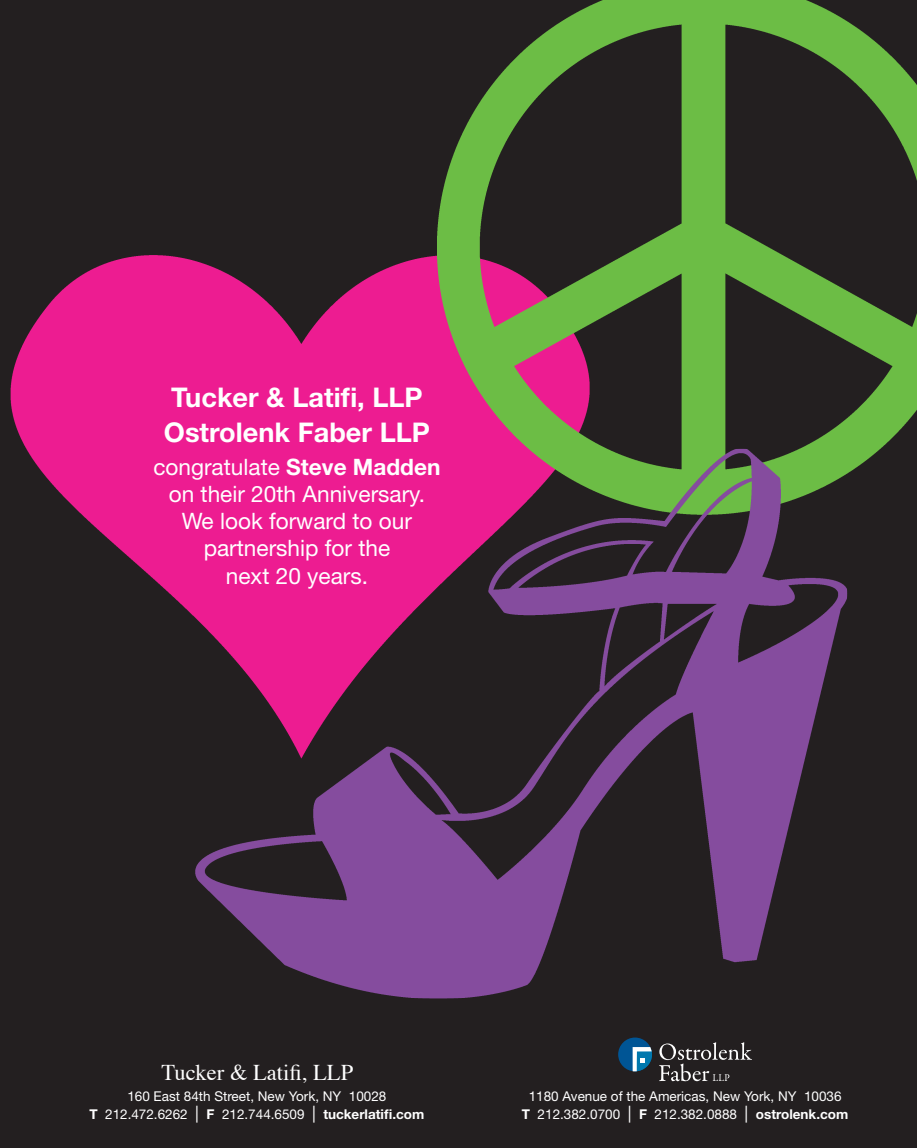
<style>
.page{position:relative;width:917px;height:1148px;background:#231f20}
.page>*{position:absolute;margin:0;border:0;box-sizing:border-box;transform-origin:0 0}
.t1{font:700 27.12px/35px "Helvetica Neue";color:#fff}
.t2{font:22.62px/27.1px "Helvetica Neue";color:#fff;text-align:center}
.t3{font:22.5px "Times";color:#fff}
.t4{font:13.5px/18px "Helvetica Neue";color:#fff;text-align:center}
.s1{font-weight:700}
.s2{font-size:16.88px}
</style>
<div class="page">
<svg style="left:659px;top:1042px;width:93px;height:39px"></svg>
<div style="left:618px;top:1037px;width:34px;height:34px;background:#005595;border-radius:50%"></div>
<svg style="left:633px;top:1047px;width:19px;height:24px"></svg>
<img style="left:10px;top:239px;width:428px;height:358px">
<img style="left:438px;top:0;width:479px;height:474px">
<img style="left:173px;top:449px;width:674px;height:549px">
<h1 class="t1" style="left:164px;top:379px;width:268px">Tucker &amp; Latifi, LLP<br>Ostrolenk Faber LLP</h1>
<h2 class="t2" style="left:153px;top:453px;width:289px">congratulate <span class="s1">Steve Madden </span>on their 20th Anniversary.<br>We look forward to our partnership for the<br>next 20 years.</h2>
<h3 class="t3" style="left:161px;top:1051px;width:193px">Tucker &amp; Latifi, LLP</h3>
<p class="t4" style="left:89px;top:1086px;width:336px">160 East 84th Street, New York, NY 10028<br><span class="s1">T</span> 212.472.6262 <span class="s2">|</span> <span class="s1">F</span> 212.744.6509 <span class="s2">|</span> <span class="s1">tuckerlatifi.com</span></p>
<p class="t4" style="left:522px;top:1087px;width:328px">1180 Avenue of the Americas, New York, NY 10036<br><span class="s1">T</span> 212.382.0700 <span class="s2">|</span> <span class="s1">F</span> 212.382.0888 <span class="s2">|</span> <span class="s1">ostrolenk.com</span></p>
</div>
